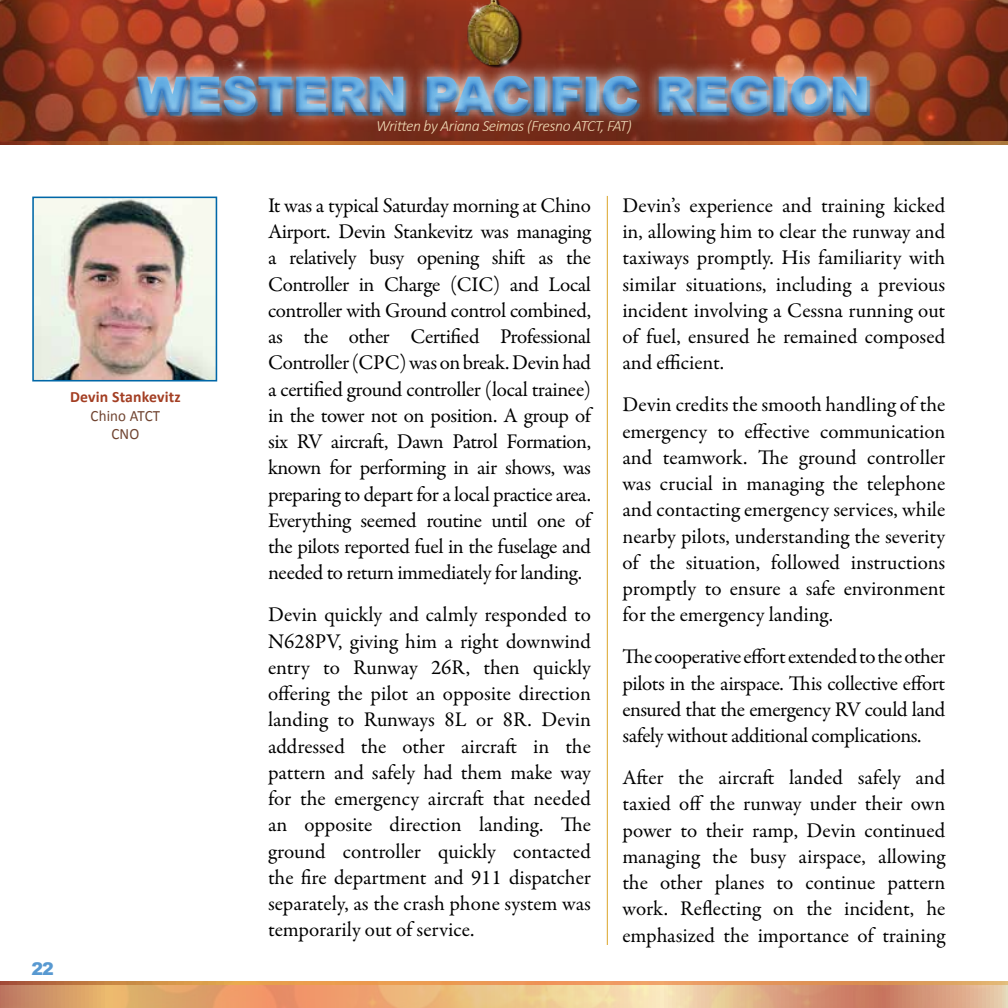
<style>
.page{position:relative;width:1008px;height:1008px;background:#fff}
.page>*{position:absolute;margin:0;border:0;box-sizing:border-box;transform-origin:0 0}
.t1{font:900 49px "Arial";color:#7bc1eb}
.t2{font:21px/26.2px "Garamond Premr Pro";letter-spacing:-.005em;color:#000;text-align:justify}
.t3{font:900 17.5px "Arial";color:#5899d1}
.t4{font:italic 300 15.75px "Calibri";letter-spacing:-.03em;color:#f0dbb6}
.t5{font:700 15.75px "Calibri";letter-spacing:.01em;color:#a33e23}
.t6{font:15.75px/17.5px "Calibri";letter-spacing:.01em;color:#704431;text-align:center;scale:.95 1}
</style>
<div class="page">
<hr style="left:607px;top:196px;width:1px;height:749px;background:#dba428">
<svg style="left:0;top:985px;width:1008px;height:23px;background:#e3ad7e"></svg>
<svg style="left:0;top:141px;width:1008px;height:4px;background:#b9662f"></svg>
<svg style="left:0;top:982px;width:1008px;height:3px;background:#df9554"></svg>
<div style="left:0;top:0;width:1008px;height:141px;background:#7bc1eb;opacity:.75"></div>
<svg style="left:134px;top:70px;width:738px;height:4px;background:#9f5643"></svg>
<img style="left:132px;top:74px;width:741px;height:45px">
<div style="left:995px;top:0;width:13px;height:141px;background:#7bc1eb;opacity:.75"></div>
<img style="left:35px;top:200px;width:179px;height:179px">
<div style="left:32px;top:197px;width:185px;height:185px;border:2px solid #0067a7"></div>
<h1 class="t1" style="left:138px;top:59px;width:734px">WESTERN PACIFIC REGION</h1>
<p class="t4" style="left:376px;top:116px;width:257px">Written by Ariana Seimas (Fresno ATCT, FAT)</p>
<p class="t5" style="left:70px;top:386px;width:112px">Devin Stankevitz</p>
<p class="t6" style="left:91px;top:407px;width:75px">Chino ATCT<br>CNO</p>
<p class="t3" style="left:32px;top:956px;width:24px">22</p>
<p class="t2" style="left:268px;top:193px;width:324px">It was a typical Saturday morning at Chino Airport. Devin Stankevitz was managing a relatively busy opening shift as the Controller in Charge (CIC) and Local controller with Ground control combined, as the other Certified Professional Controller (CPC) was on break. Devin had a certified ground controller (local trainee) in the tower not on position. A group of six RV aircraft, Dawn Patrol Formation, known for performing in air shows, was preparing to depart for a local practice area.<br>Everything seemed routine until one of the pilots reported fuel in the fuselage and needed to return immediately for landing.</p>
<p class="t2" style="left:268px;top:602px;width:324px">Devin quickly and calmly responded to N628PV, giving him a right downwind entry to Runway 26R, then quickly offering the pilot an opposite direction landing to Runways 8L or 8R. Devin addressed the other aircraft in the pattern and safely had them make way for the emergency aircraft that needed an opposite direction landing. The ground controller quickly contacted the fire department and 911 dispatcher separately, as the crash phone system was temporarily out of service.</p>
<p class="t2" style="left:622px;top:193px;width:324px">Devin’s experience and training kicked in, allowing him to clear the runway and taxiways promptly. His familiarity with similar situations, including a previous incident involving a Cessna running out of fuel, ensured he remained composed and efficient.</p>
<p class="t2" style="left:622px;top:392px;width:324px">Devin credits the smooth handling of the emergency to effective communication and teamwork. The ground controller was crucial in managing the telephone and contacting emergency services, while nearby pilots, understanding the severity of the situation, followed instructions promptly to ensure a safe environment for the emergency landing.</p>
<p class="t2" style="left:622px;top:644px;width:324px">The cooperative effort extended to the other pilots in the airspace. This collective effort ensured that the emergency RV could land safely without additional complications.</p>
<p class="t2" style="left:622px;top:765px;width:324px">After the aircraft landed safely and taxied off the runway under their own power to their ramp, Devin continued managing the busy airspace, allowing the other planes to continue pattern work. Reflecting on the incident, he emphasized the importance of training</p>
</div>
